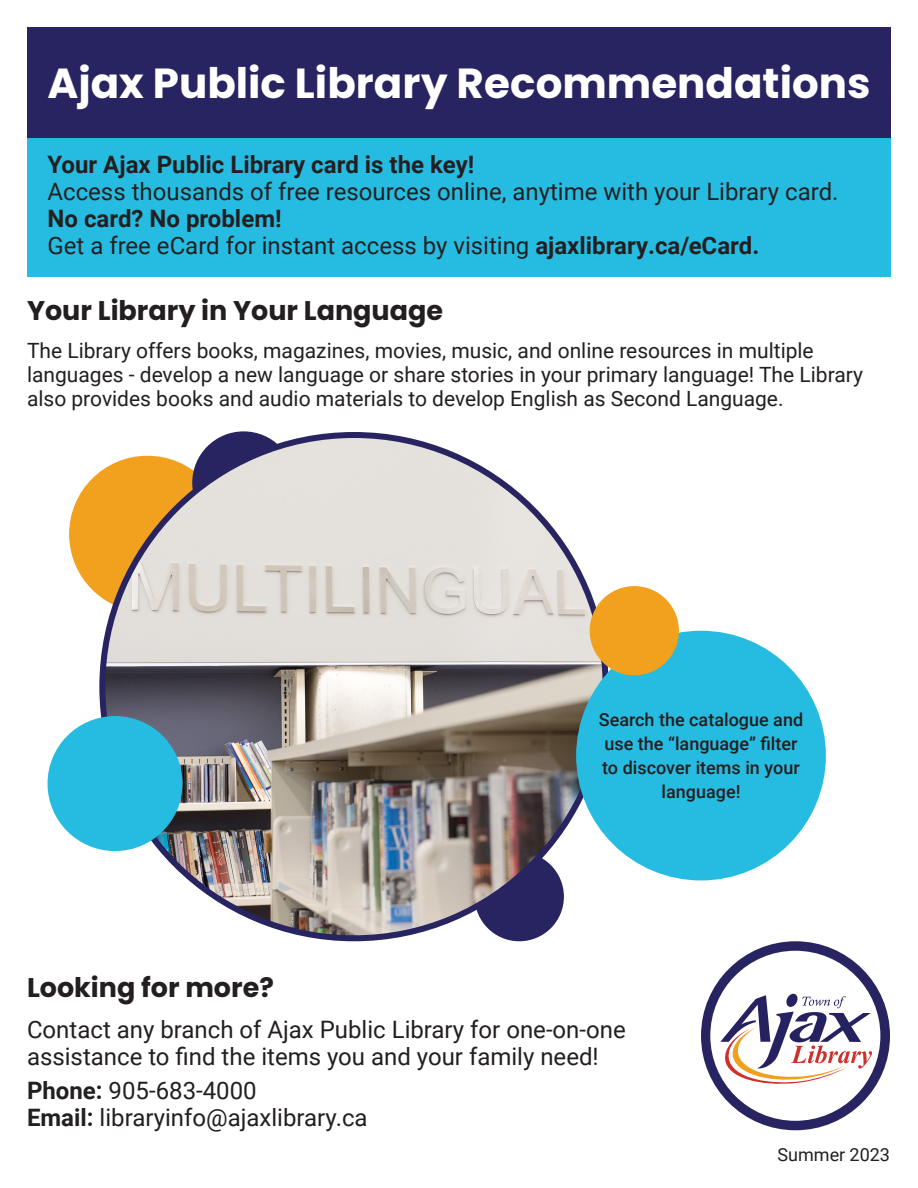
<style>
.page{position:relative;width:918px;height:1188px;background:#fff}
.page>*{position:absolute;margin:0;border:0;box-sizing:border-box;transform-origin:0 0}
.t1{font:700 42px "Poppins";color:#fff}
.t2{font:700 27px "Poppins";color:#231f20}
.t3{font:24px/27px "Roboto";color:#231f20}
.t4{font:700 24px "Roboto";color:#231f20}
.t5{font:21px/24px "Roboto";color:#231f20}
.t6{font:500 18px/24px "Roboto";color:#231f20;text-align:center}
.t7{font:18px "Roboto";color:#231f20}
.s1{font-weight:700}
</style>
<div class="page">
<div style="left:475px;top:853px;width:88px;height:88px;background:#272461;border-radius:50%"></div>
<div style="left:70px;top:457px;width:155px;height:155px;background:#f2a11e;border-radius:50%"></div>
<div style="left:27px;top:27px;width:864px;height:111px;background:#272461"></div>
<div style="left:27px;top:138px;width:864px;height:138px;background:#26bce2"></div>
<div style="left:701px;top:941px;width:189px;height:189px;background:#282461;border-radius:50%"></div>
<div style="left:710px;top:951px;width:170px;height:170px;background:#fff;border-radius:50%"></div>
<svg style="left:720px;top:994px;width:152px;height:93px"></svg>
<div style="left:193px;top:432px;width:101px;height:101px;background:#272461;border-radius:50%"></div>
<img style="left:102px;top:435px;width:504px;height:503px;border-radius:252px">
<div style="left:576px;top:631px;width:250px;height:249px;background:#26bce2;border-radius:50%"></div>
<div style="left:48px;top:716px;width:135px;height:135px;background:#26bce2;border-radius:50%"></div>
<div style="left:590px;top:587px;width:88px;height:88px;background:#f2a11e;border-radius:50%"></div>
<div style="left:590px;top:586px;width:89px;height:89px;border:2px solid #f2a11e;border-radius:50%"></div>
<p class="t1" style="left:47px;top:59px;width:825px">Ajax Public Library Recommendations</p>
<p class="t4" style="left:48px;top:148px;width:428px">Your Ajax Public Library card is the key!</p>
<p class="t3" style="left:48px;top:177px;width:793px">Access thousands of free resources online, anytime with your Library card.</p>
<p class="t4" style="left:48px;top:202px;width:236px">No card? No problem!</p>
<p class="t3" style="left:48px;top:231px;width:713px">Get a free eCard for instant access by visiting <span class="s1">ajaxlibrary.ca/eCard.</span></p>
<p class="t2" style="left:27px;top:295px;width:418px">Your Library in Your Language</p>
<p class="t5" style="left:27px;top:338px;width:838px">The Library offers books, magazines, movies, music, and online resources in multiple languages - develop a new language or share stories in your primary language! The Library also provides books and audio materials to develop English as Second Language.</p>
<p class="t6" style="left:599px;top:707px;width:206px">Search the catalogue and use the “language” filter to discover items in your language!</p>
<p class="t2" style="left:27px;top:972px;width:248px">Looking for more?</p>
<p class="t3" style="left:27px;top:1015px;width:600px">Contact any branch of Ajax Public Library for one-on-one assistance to find the items you and your family need!</p>
<p class="t3" style="left:27px;top:1076px;width:342px"><span class="s1">Phone:</span> 905-683-4000<br><span class="s1">Email:</span> libraryinfo@ajaxlibrary.ca</p>
<p class="t7" style="left:778px;top:1142px;width:114px">Summer 2023</p>
</div>
